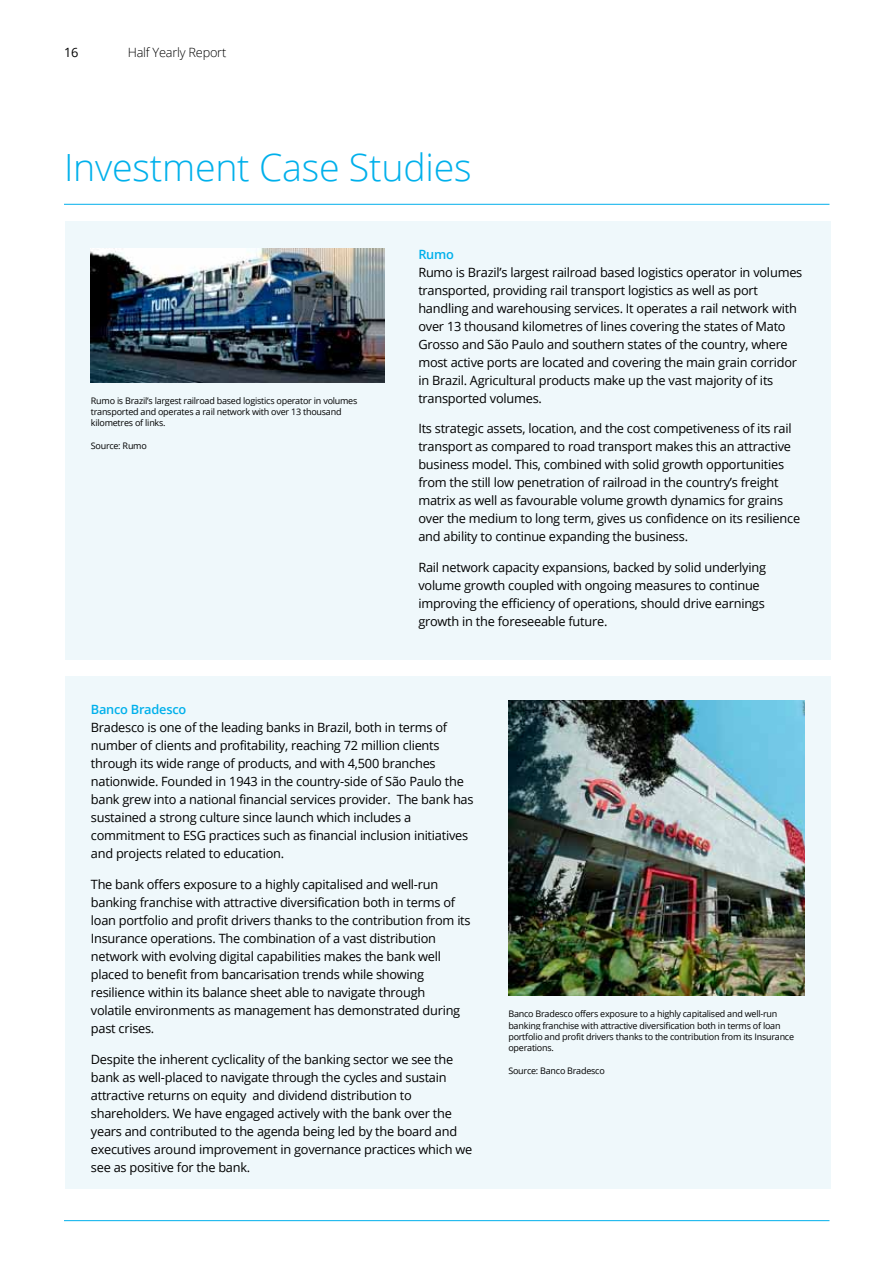
<style>
.page{position:relative;width:893px;height:1263px;background:#fff}
.page>*{position:absolute;margin:0;border:0;box-sizing:border-box;transform-origin:0 0}
.t1{font:300 37.5px "Open Sans";letter-spacing:-.005em;color:#00b0eb}
.t2{font:12.75px/18px "Open Sans";letter-spacing:-.02em;color:#000}
.t3{font:600 12.75px "Open Sans";letter-spacing:-.02em;color:#00b0eb}
.t4{font:300 12.75px "Open Sans";letter-spacing:-.02em;color:#000}
.t5{font:9px/11.2px "Open Sans";letter-spacing:-.025em;color:#000}
</style>
<div class="page">
<hr style="left:64px;top:204px;width:765px;height:1px;background:#00afeb">
<hr style="left:64px;top:1220px;width:765px;height:1px;background:#00afeb">
<div style="left:65px;top:221px;width:18px;height:23px;background:#eff8fb"></div>
<div style="left:83px;top:221px;width:309px;height:23px;background:#eff8fb"></div>
<div style="left:392px;top:221px;width:18px;height:23px;background:#eff8fb"></div>
<div style="left:410px;top:221px;width:403px;height:23px;background:#eff8fb"></div>
<div style="left:813px;top:221px;width:18px;height:23px;background:#eff8fb"></div>
<div style="left:65px;top:244px;width:18px;height:398px;background:#eff8fb"></div>
<div style="left:83px;top:244px;width:309px;height:398px;background:#eff8fb"></div>
<div style="left:392px;top:244px;width:18px;height:398px;background:#eff8fb"></div>
<div style="left:410px;top:244px;width:403px;height:398px;background:#eff8fb"></div>
<div style="left:813px;top:244px;width:18px;height:398px;background:#eff8fb"></div>
<div style="left:65px;top:642px;width:18px;height:18px;background:#eff8fb"></div>
<div style="left:83px;top:642px;width:309px;height:18px;background:#eff8fb"></div>
<div style="left:392px;top:642px;width:18px;height:18px;background:#eff8fb"></div>
<div style="left:410px;top:642px;width:403px;height:18px;background:#eff8fb"></div>
<div style="left:813px;top:642px;width:18px;height:18px;background:#eff8fb"></div>
<div style="left:65px;top:677px;width:18px;height:23px;background:#eff8fb"></div>
<div style="left:83px;top:677px;width:399px;height:23px;background:#eff8fb"></div>
<div style="left:482px;top:677px;width:18px;height:23px;background:#eff8fb"></div>
<div style="left:500px;top:677px;width:313px;height:23px;background:#eff8fb"></div>
<div style="left:813px;top:677px;width:18px;height:23px;background:#eff8fb"></div>
<div style="left:65px;top:700px;width:18px;height:488px;background:#eff8fb"></div>
<div style="left:83px;top:700px;width:399px;height:488px;background:#eff8fb"></div>
<div style="left:482px;top:700px;width:18px;height:488px;background:#eff8fb"></div>
<div style="left:500px;top:700px;width:313px;height:488px;background:#eff8fb"></div>
<div style="left:813px;top:700px;width:18px;height:488px;background:#eff8fb"></div>
<img style="left:91px;top:249px;width:293px;height:133px">
<img style="left:508px;top:700px;width:296px;height:296px">
<p class="t2" style="left:64px;top:43px;width:16px">16</p>
<p class="t4" style="left:128px;top:43px;width:100px">Half Yearly Report</p>
<h1 class="t1" style="left:64px;top:141px;width:409px">Investment Case Studies</h1>
<p class="t5" style="left:91px;top:395px;width:268px">Rumo is Brazil’s largest railroad based logistics operator in volumes transported and operates a rail network with over 13 thousand kilometres of links.</p>
<p class="t5" style="left:91px;top:440px;width:57px">Source: Rumo</p>
<p class="t3" style="left:418px;top:245px;width:37px">Rumo</p>
<p class="t2" style="left:418px;top:263px;width:385px">Rumo is Brazil’s largest railroad based logistics operator in volumes transported, providing rail transport logistics as well as port handling and warehousing services. It operates a rail network with over 13 thousand kilometres of lines covering the states of Mato Grosso and São Paulo and southern states of the country, where most active ports are located and covering the main grain corridor in Brazil. Agricultural products make up the vast majority of its transported volumes.</p>
<p class="t2" style="left:418px;top:419px;width:383px">Its strategic assets, location, and the cost competiveness of its rail transport as compared to road transport makes this an attractive business model. This, combined with solid growth opportunities from the still low penetration of railroad in the country’s freight matrix as well as favourable volume growth dynamics for grains over the medium to long term, gives us confidence on its resilience and ability to continue expanding the business.</p>
<p class="t2" style="left:418px;top:558px;width:349px">Rail network capacity expansions, backed by solid underlying volume growth coupled with ongoing measures to continue improving the efficiency of operations, should drive earnings growth in the foreseeable future.</p>
<p class="t3" style="left:91px;top:701px;width:97px">Banco Bradesco</p>
<p class="t2" style="left:91px;top:718px;width:384px">Bradesco is one of the leading banks in Brazil, both in terms of number of clients and profitability, reaching 72 million clients through its wide range of products, and with 4,500 branches nationwide. Founded in 1943 in the country-side of São Paulo the bank grew into a national financial services provider. The bank has sustained a strong culture since launch which includes a commitment to ESG practices such as financial inclusion initiatives and projects related to education.</p>
<p class="t2" style="left:91px;top:875px;width:381px">The bank offers exposure to a highly capitalised and well-run banking franchise with attractive diversification both in terms of loan portfolio and profit drivers thanks to the contribution from its Insurance operations. The combination of a vast distribution network with evolving digital capabilities makes the bank well placed to benefit from bancarisation trends while showing resilience within its balance sheet able to navigate through<br>volatile environments as management has demonstrated during past crises.</p>
<p class="t2" style="left:91px;top:1050px;width:383px">Despite the inherent cyclicality of the banking sector we see the bank as well-placed to navigate through the cycles and sustain attractive returns on equity and dividend distribution to shareholders. We have engaged actively with the bank over the years and contributed to the agenda being led by the board and executives around improvement in governance practices which we see as positive for the bank.</p>
<p class="t5" style="left:508px;top:1008px;width:287px">Banco Bradesco offers exposure to a highly capitalised and well-run banking franchise with attractive diversification both in terms of loan portfolio and profit drivers thanks to the contribution from its Insurance operations.</p>
<p class="t5" style="left:508px;top:1064px;width:98px">Source: Banco Bradesco</p>
</div>
